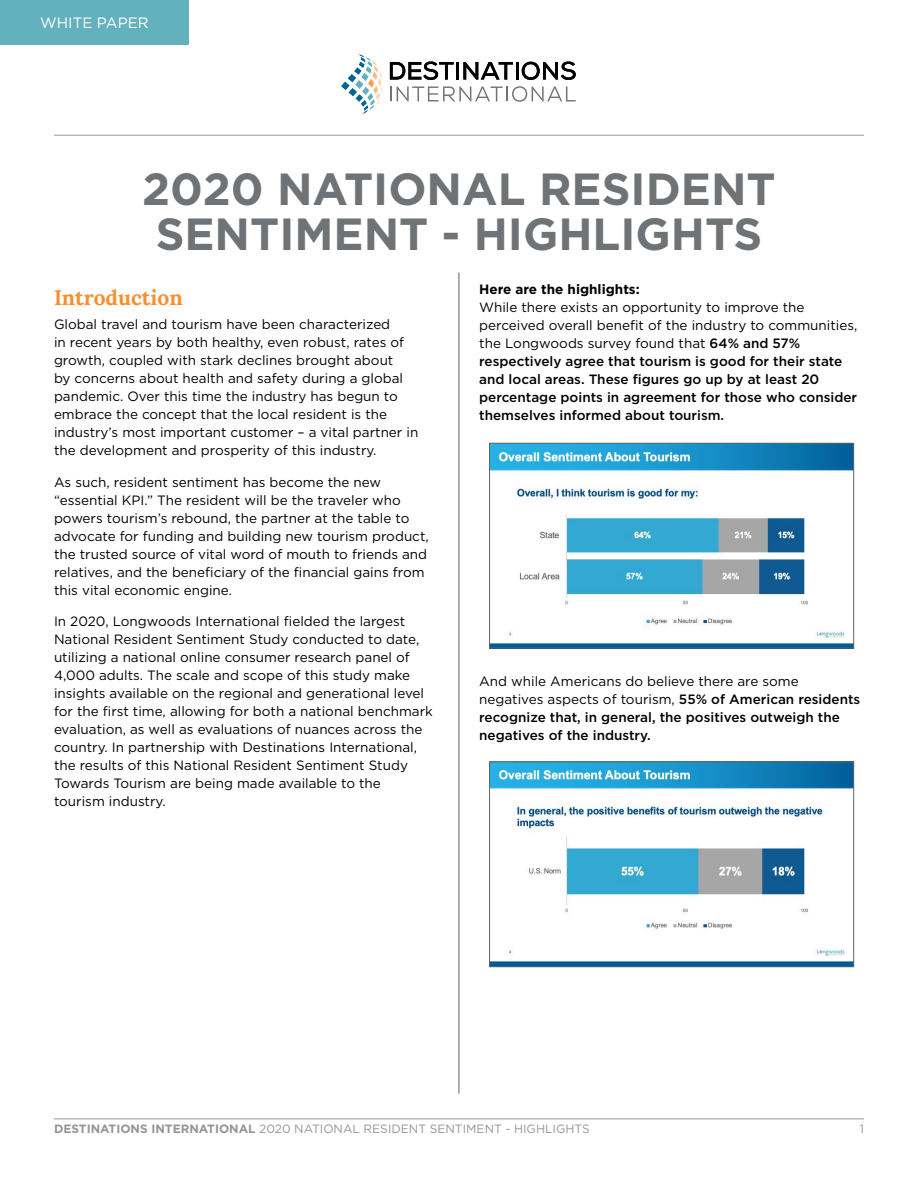
<style>
.page{position:relative;width:918px;height:1188px;background:#fff}
.page>*{position:absolute;margin:0;border:0;box-sizing:border-box;transform-origin:0 0}
.t1{font:700 45px/45px "Gotham";color:#707375}
.t2{font:700 21px "Lora";color:#f98e2b}
.t3{font:15px "Gotham";color:#fff}
.t4{font:13.5px/18px "Gotham";color:#000}
.t5{font:500 13.5px/18px "Gotham";color:#000}
.t6{font:700 13.5px "Gotham";color:#000}
.t7{font:12px "Gotham";color:#939598}
.s1{font-weight:400}
.s2{font-weight:700}
</style>
<div class="page">
<hr style="left:54px;top:1119px;width:810px;height:1px;background:#939598">
<hr style="left:54px;top:135px;width:810px;height:1px;background:#939598">
<div style="left:0;top:0;width:189px;height:44px;background:#62b1bd"></div>
<svg style="left:390px;top:61px;width:64px;height:19px"></svg>
<hr style="left:456px;top:62px;width:3px;height:18px;background:#000">
<svg style="left:463px;top:61px;width:113px;height:19px"></svg>
<svg style="left:390px;top:87px;width:1px;height:14px"></svg>
<svg style="left:397px;top:86px;width:179px;height:16px"></svg>
<svg style="left:349px;top:88px;width:8px;height:8px"></svg>
<svg style="left:341px;top:81px;width:9px;height:9px"></svg>
<svg style="left:355px;top:80px;width:8px;height:9px"></svg>
<svg style="left:348px;top:74px;width:8px;height:8px"></svg>
<svg style="left:354px;top:67px;width:8px;height:8px"></svg>
<svg style="left:358px;top:54px;width:25px;height:60px"></svg>
<hr style="left:459px;top:273px;width:1px;height:821px;background:#939598">
<img style="left:491px;top:445px;width:361px;height:201px">
<div style="left:489px;top:443px;width:365px;height:205px;border:1px solid #636466"></div>
<img style="left:491px;top:764px;width:361px;height:201px">
<div style="left:489px;top:762px;width:365px;height:205px;border:1px solid #636466"></div>
<p class="t3" style="left:40px;top:13px;width:110px">WHITE PAPER</p>
<h1 class="t1" style="left:142px;top:166px;width:635px">2020 NATIONAL RESIDENT<br>SENTIMENT - HIGHLIGHTS</h1>
<h2 class="t2" style="left:54px;top:284px;width:130px">Introduction</h2>
<p class="t4" style="left:54px;top:315px;width:366px">Global travel and tourism have been characterized<br>in recent years by both healthy, even robust, rates of growth, coupled with stark declines brought about<br>by concerns about health and safety during a global pandemic. Over this time the industry has begun to embrace the concept that the local resident is the industry’s most important customer – a vital partner in the development and prosperity of this industry.</p>
<p class="t4" style="left:54px;top:473px;width:376px">As such, resident sentiment has become the new “essential KPI.” The resident will be the traveler who powers tourism’s rebound, the partner at the table to advocate for funding and building new tourism product, the trusted source of vital word of mouth to friends and relatives, and the beneficiary of the financial gains from this vital economic engine.</p>
<p class="t4" style="left:54px;top:612px;width:380px">In 2020, Longwoods International fielded the largest National Resident Sentiment Study conducted to date, utilizing a national online consumer research panel of 4,000 adults. The scale and scope of this study make insights available on the regional and generational level for the first time, allowing for both a national benchmark evaluation, as well as evaluations of nuances across the country. In partnership with Destinations International, the results of this National Resident Sentiment Study Towards Tourism are being made available to the tourism industry.</p>
<p class="t6" style="left:479px;top:280px;width:162px">Here are the highlights:</p>
<p class="t5" style="left:479px;top:298px;width:380px"><span class="s1">While there exists an opportunity to improve the perceived overall benefit of the industry to communities, the Longwoods survey found that</span> 64% and 57% respectively agree that tourism is good for their state and local areas. These figures go up by at least 20 percentage points in agreement for those who consider themselves informed about tourism.</p>
<p class="t5" style="left:479px;top:672px;width:383px"><span class="s1">And while Americans do believe there are some negatives aspects of tourism,</span> 55% of American residents recognize that, in general, the positives outweigh the negatives of the industry.</p>
<p class="t7" style="left:54px;top:1121px;width:537px"><span class="s2">DESTINATIONS INTERNATIONAL</span> 2020 NATIONAL RESIDENT SENTIMENT - HIGHLIGHTS</p>
<p class="t7" style="left:860px;top:1121px;width:6px">1</p>
</div>
